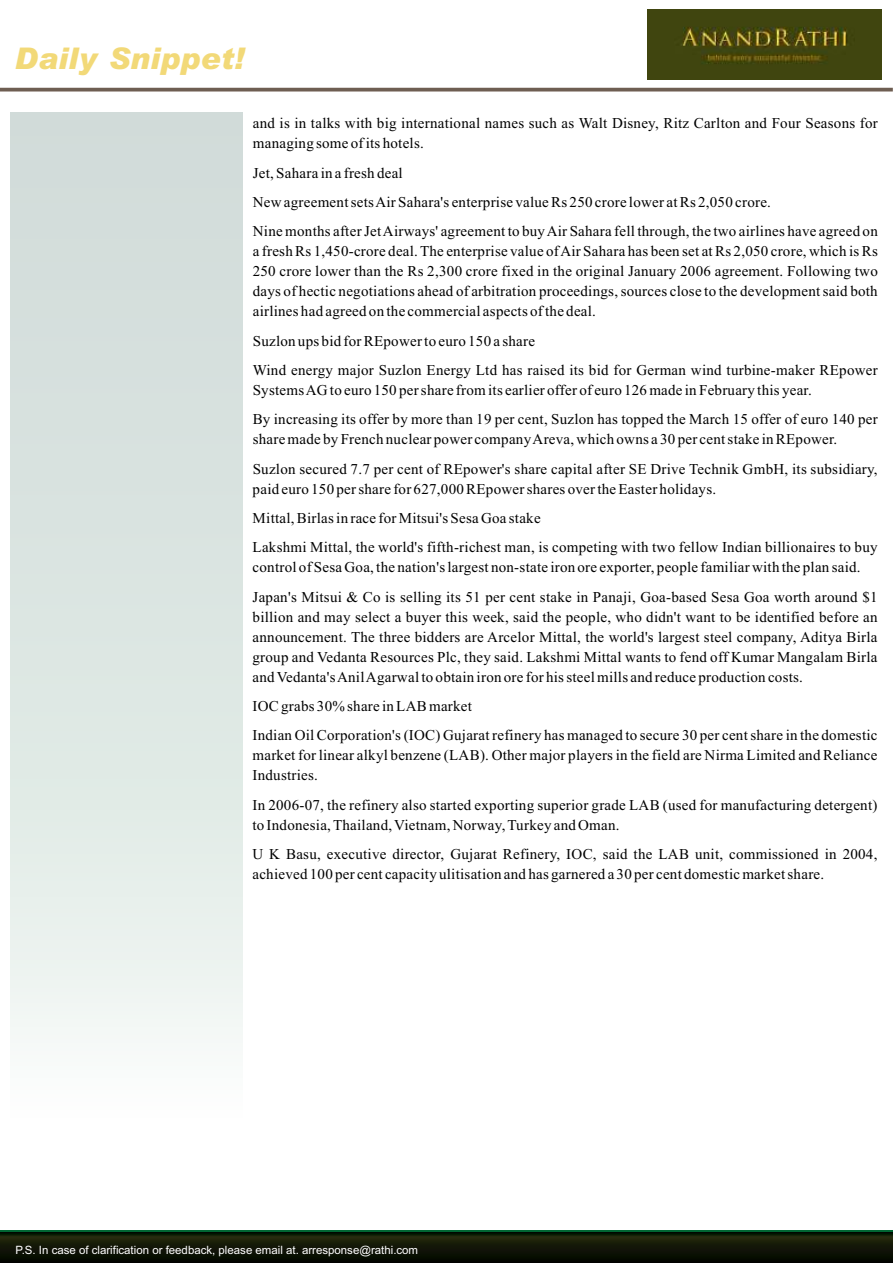
<style>
.page{position:relative;width:893px;height:1263px;background:#fff}
.page>*{position:absolute;margin:0;border:0;box-sizing:border-box;transform-origin:0 0}
.t1{font:italic 900 29.85px "Arial";letter-spacing:.005em;color:#f2d978}
.t2{font:15px/20px "Times New Roman";letter-spacing:.015em;color:#000}
.t3{font:11.4px "Arial";color:#fff}
</style>
<div class="page">
<div style="left:10px;top:112px;width:233px;height:1005px;background:linear-gradient(to bottom,#ccd8d5,#f2f7f4)"></div>
<svg style="left:0;top:1231px;width:893px;height:32px;background:#0f1807"></svg>
<hr style="left:0;top:88px;width:893px;height:3px;background:#6e5e52">
<img style="left:647px;top:9px;width:234px;height:71px">
<h1 class="t1" style="left:15px;top:47px;width:231px">Daily Snippet!</h1>
<p class="t2" style="left:253px;top:115px;width:627px">and is in talks with big international names such as Walt Disney, Ritz Carlton and Four Seasons for managing some of its hotels.</p>
<p class="t2" style="left:253px;top:159px;width:626px;line-height:29.4px">Jet, Sahara in a fresh deal<br>New agreement sets Air Sahara's enterprise value Rs 250 crore lower at Rs 2,050 crore.<br>Nine months after Jet Airways' agreement to buy Air Sahara fell through, the two airlines have agreed on</p>
<p class="t2" style="left:253px;top:243px;width:627px;text-align:justify">a fresh Rs 1,450-crore deal. The enterprise value of Air Sahara has been set at Rs 2,050 crore, which is Rs 250 crore lower than the Rs 2,300 crore fixed in the original January 2006 agreement. Following two days of hectic negotiations ahead of arbitration proceedings, sources close to the development said both airlines had agreed on the commercial aspects of the deal.</p>
<p class="t2" style="left:253px;top:327px;width:626px;line-height:29.4px">Suzlon ups bid for REpower to euro 150 a share<br>Wind energy major Suzlon Energy Ltd has raised its bid for German wind turbine-maker REpower</p>
<p class="t2" style="left:253px;top:377px;width:626px;line-height:29.4px">Systems AG to euro 150 per share from its earlier offer of euro 126 made in February this year.<br>By increasing its offer by more than 19 per cent, Suzlon has topped the March 15 offer of euro 140 per</p>
<p class="t2" style="left:253px;top:426px;width:626px;line-height:29.4px">share made by French nuclear power company Areva, which owns a 30 per cent stake in REpower.<br>Suzlon secured 7.7 per cent of REpower's share capital after SE Drive Technik GmbH, its subsidiary,</p>
<p class="t2" style="left:253px;top:475px;width:626px;line-height:29.4px">paid euro 150 per share for 627,000 REpower shares over the Easter holidays.<br>Mittal, Birlas in race for Mitsui's Sesa Goa stake<br>Lakshmi Mittal, the world's fifth-richest man, is competing with two fellow Indian billionaires to buy</p>
<p class="t2" style="left:253px;top:554px;width:626px;line-height:29.4px">control of Sesa Goa, the nation's largest non-state iron ore exporter, people familiar with the plan said.<br>Japan's Mitsui &amp; Co is selling its 51 per cent stake in Panaji, Goa-based Sesa Goa worth around $1</p>
<p class="t2" style="left:253px;top:608px;width:627px;text-align:justify">billion and may select a buyer this week, said the people, who didn't want to be identified before an announcement. The three bidders are Arcelor Mittal, the world's largest steel company, Aditya Birla group and Vedanta Resources Plc, they said. Lakshmi Mittal wants to fend off Kumar Mangalam Birla and Vedanta's Anil Agarwal to obtain iron ore for his steel mills and reduce production costs.</p>
<p class="t2" style="left:252px;top:693px;width:626px;line-height:29.4px">IOC grabs 30% share in LAB market<br>Indian Oil Corporation's (IOC) Gujarat refinery has managed to secure 30 per cent share in the domestic</p>
<p class="t2" style="left:252px;top:747px;width:627px">market for linear alkyl benzene (LAB). Other major players in the field are Nirma Limited and Reliance<br>Industries.</p>
<p class="t2" style="left:252px;top:796px;width:627px">In 2006-07, the refinery also started exporting superior grade LAB (used for manufacturing detergent) to Indonesia, Thailand, Vietnam, Norway, Turkey and Oman.</p>
<p class="t2" style="left:252px;top:845px;width:627px">U K Basu, executive director, Gujarat Refinery, IOC, said the LAB unit, commissioned in 2004, achieved 100 per cent capacity ulitisation and has garnered a 30 per cent domestic market share.</p>
<p class="t3" style="left:16px;top:1245px;width:404px">P.S. In case of clarification or feedback, please email at. arresponse@rathi.com</p>
</div>
